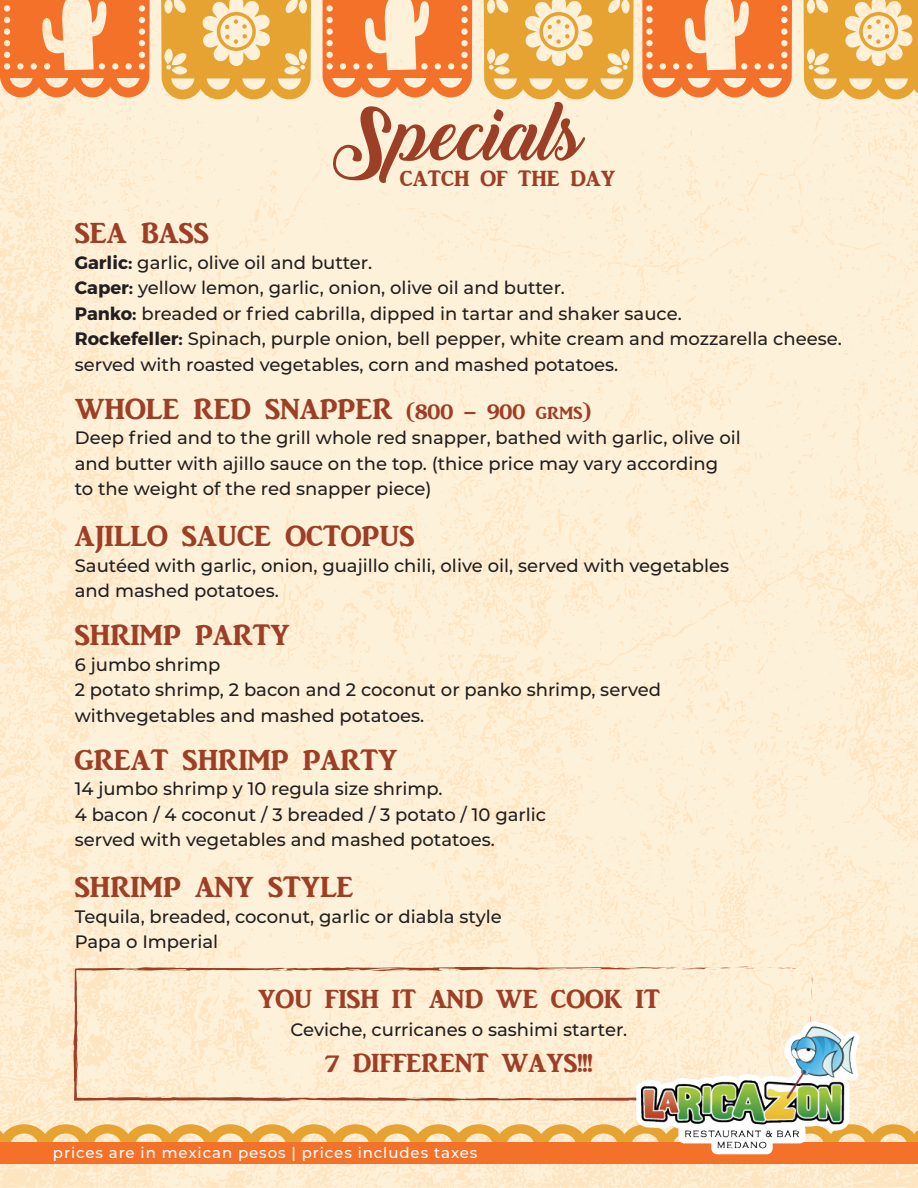
<style>
.page{position:relative;width:918px;height:1188px;background:#fff}
.page>*{position:absolute;margin:0;border:0;box-sizing:border-box;transform-origin:0 0}
.t1{font:30px "ARJULIAN";color:#9d3f26}
.t2{font:27px "ARJULIAN";color:#9d3f26}
.t3{font:22.65px "ARJULIAN";color:#9d3f26}
.t4{font:500 18px/25.5px "Montserrat";color:#231f20}
.t5{font:500 15px "Montserrat";letter-spacing:.06em;color:#fff}
.s1{font-weight:700}
.s2{font-size:22.5px}
</style>
<div class="page">
<img style="left:0;top:0;width:918px;height:1188px">
<div style="left:0;top:1142px;width:464px;height:22px;background:#f37129"></div>
<div style="left:454px;top:1142px;width:464px;height:22px;background:#f37129"></div>
<svg style="left:0;top:0;width:150px;height:97px;background:#f6975d"></svg>
<svg style="left:161px;top:0;width:150px;height:99px;background:#eebd6a"></svg>
<svg style="left:642px;top:0;width:150px;height:97px;background:#f6985f"></svg>
<svg style="left:804px;top:0;width:114px;height:99px;background:#eebf6d"></svg>
<svg style="left:323px;top:0;width:311px;height:183px;background:#eebc8b"></svg>
<svg style="left:811px;top:971px;width:2px;height:32px"></svg>
<svg style="left:73px;top:967px;width:731px;height:46px;background:#fae8ce"></svg>
<svg style="left:121px;top:969px;width:13px;height:2px"></svg>
<svg style="left:610px;top:967px;width:188px;height:3px"></svg>
<svg style="left:527px;top:967px;width:42px;height:4px"></svg>
<svg style="left:346px;top:967px;width:15px;height:4px"></svg>
<svg style="left:0;top:1013px;width:918px;height:141px;background:#f9d9b3"></svg>
<img style="left:642px;top:1027px;width:212px;height:121px">
<p class="t3" style="left:400px;top:166px;width:217px">CATCH OF THE DAY</p>
<h1 class="t1" style="left:75px;top:217px;width:136px">SEA BASS</h1>
<p class="t4" style="left:75px;top:249px;width:769px"><span class="s1">Garlic:</span> garlic, olive oil and butter.<br><span class="s1">Caper:</span> yellow lemon, garlic, onion, olive oil and butter.<br><span class="s1">Panko:</span> breaded or fried cabrilla, dipped in tartar and shaker sauce.<br><span class="s1">Rockefeller:</span> Spinach, purple onion, bell pepper, white cream and mozzarella cheese. served with roasted vegetables, corn and mashed potatoes.</p>
<h1 class="t1" style="left:75px;top:393px;width:518px">WHOLE RED SNAPPER <span class="s2">(800 – 900 grms)</span></h1>
<p class="t4" style="left:75px;top:425px;width:668px">Deep fried and to the grill whole red snapper, bathed with garlic, olive oil and butter with ajillo sauce on the top. (thice price may vary according to the weight of the red snapper piece)</p>
<h1 class="t1" style="left:75px;top:520px;width:341px">AJILLO SAUCE OCTOPUS</h1>
<p class="t4" style="left:75px;top:552px;width:656px">Sautéed with garlic, onion, guajillo chili, olive oil, served with vegetables and mashed potatoes.</p>
<h1 class="t1" style="left:75px;top:619px;width:216px">SHRIMP PARTY</h1>
<p class="t4" style="left:75px;top:651px;width:588px">6 jumbo shrimp<br>2 potato shrimp, 2 bacon and 2 coconut or panko shrimp, served withvegetables and mashed potatoes.</p>
<h1 class="t1" style="left:75px;top:744px;width:324px">GREAT SHRIMP PARTY</h1>
<p class="t4" style="left:75px;top:776px;width:473px">14 jumbo shrimp y 10 regula size shrimp.<br>4 bacon / 4 coconut / 3 breaded / 3 potato / 10 garlic served with vegetables and mashed potatoes.</p>
<h1 class="t1" style="left:75px;top:871px;width:280px">SHRIMP ANY STYLE</h1>
<p class="t4" style="left:75px;top:903px;width:429px">Tequila, breaded, coconut, garlic or diabla style<br>Papa o Imperial</p>
<h2 class="t2" style="left:258px;top:985px;width:403px">YOU FISH IT AND WE COOK IT</h2>
<p class="t4" style="left:291px;top:1016px;width:338px">Ceviche, curricanes o sashimi starter.</p>
<h2 class="t2" style="left:325px;top:1048px;width:269px">7 DIFFERENT WAYS!!!</h2>
<p class="t5" style="left:53px;top:1143px;width:426px">prices are in mexican pesos | prices includes taxes</p>
</div>
